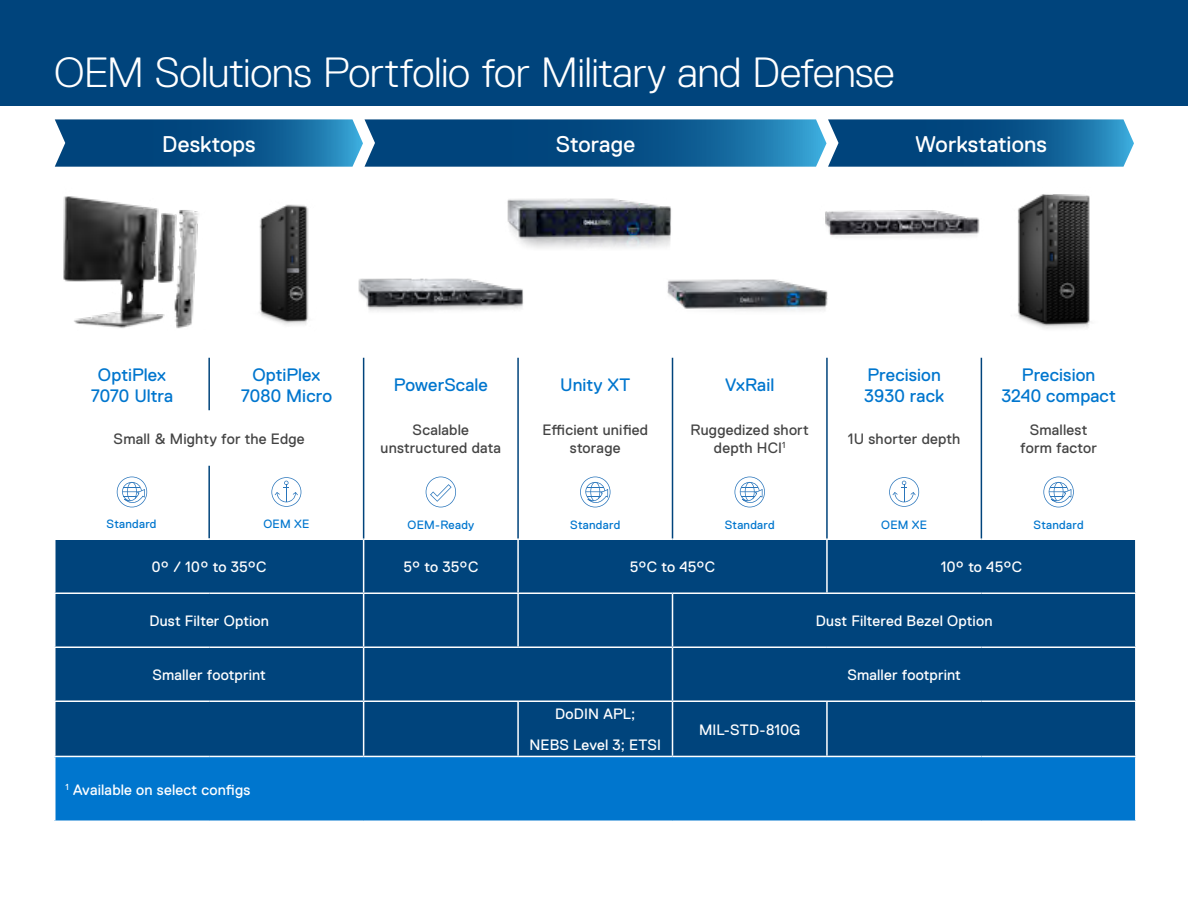
<style>
.page{position:relative;width:1188px;height:918px;background:#fff}
.page>*{position:absolute;margin:0;border:0;box-sizing:border-box;transform-origin:0 0}
.t1{font:300 42.15px "Dell Replica";letter-spacing:-.01em;color:#fff}
.t2{font:22.65px "Replica Std";letter-spacing:.005em;color:#fff}
.t3{font:18px/21px "Dell Replica";letter-spacing:.005em;color:#0076ce;text-align:center}
.t4{font:15px/31.5px "Dell Replica";letter-spacing:.01em;color:#fff;text-align:center}
.t5{font:15px/18px "Dell Replica";letter-spacing:.015em;color:#444;text-align:center}
.t6{font:12px "Dell Replica";letter-spacing:.02em;color:#0076ce}
</style>
<div class="page">
<div style="left:0;top:0;width:1188px;height:106px;background:#00447c"></div>
<svg style="left:55px;top:119px;width:1079px;height:48px;background:#165f93"></svg>
<img style="left:507px;top:198px;width:164px;height:50px">
<img style="left:358px;top:278px;width:165px;height:34px">
<img style="left:667px;top:279px;width:161px;height:32px">
<svg style="left:116px;top:358px;width:946px;height:180px"></svg>
<div style="left:56px;top:540px;width:1079px;height:216px;background:#00447c"></div>
<div style="left:55px;top:756px;width:1081px;height:65px;background:#0076ce"></div>
<hr style="left:54px;top:410px;width:155px;height:2px;background:#fff">
<hr style="left:209px;top:410px;width:154px;height:2px;background:#fff">
<hr style="left:364px;top:410px;width:153px;height:2px;background:#fff">
<hr style="left:519px;top:410px;width:153px;height:2px;background:#fff">
<hr style="left:673px;top:410px;width:153px;height:2px;background:#fff">
<hr style="left:828px;top:410px;width:153px;height:2px;background:#fff">
<hr style="left:982px;top:410px;width:155px;height:2px;background:#fff">
<hr style="left:54px;top:464px;width:155px;height:2px;background:#fff">
<hr style="left:209px;top:464px;width:154px;height:2px;background:#fff">
<hr style="left:364px;top:464px;width:153px;height:2px;background:#fff">
<hr style="left:519px;top:464px;width:153px;height:2px;background:#fff">
<hr style="left:673px;top:464px;width:153px;height:2px;background:#fff">
<hr style="left:828px;top:464px;width:153px;height:2px;background:#fff">
<hr style="left:982px;top:464px;width:155px;height:2px;background:#fff">
<hr style="left:364px;top:518px;width:153px;height:2px;background:#fff">
<hr style="left:519px;top:518px;width:153px;height:2px;background:#fff">
<hr style="left:673px;top:518px;width:153px;height:2px;background:#fff">
<hr style="left:828px;top:518px;width:153px;height:2px;background:#fff">
<hr style="left:982px;top:518px;width:155px;height:2px;background:#fff">
<hr style="left:517px;top:540px;width:2px;height:52px;background:#fff">
<hr style="left:826px;top:540px;width:2px;height:52px;background:#fff">
<hr style="left:364px;top:592px;width:154px;height:2px;background:#fff">
<hr style="left:363px;top:594px;width:1px;height:52px;background:#fff">
<hr style="left:518px;top:592px;width:155px;height:2px;background:#fff">
<hr style="left:517px;top:594px;width:2px;height:52px;background:#fff">
<hr style="left:673px;top:592px;width:154px;height:2px;background:#fff">
<hr style="left:672px;top:594px;width:1px;height:52px;background:#fff">
<hr style="left:827px;top:592px;width:154px;height:2px;background:#fff">
<hr style="left:981px;top:592px;width:156px;height:2px;background:#fff">
<hr style="left:54px;top:646px;width:155px;height:2px;background:#fff">
<hr style="left:209px;top:646px;width:155px;height:2px;background:#fff">
<hr style="left:364px;top:646px;width:154px;height:2px;background:#fff">
<hr style="left:363px;top:648px;width:1px;height:52px;background:#fff">
<hr style="left:518px;top:646px;width:155px;height:2px;background:#fff">
<hr style="left:673px;top:646px;width:154px;height:2px;background:#fff">
<hr style="left:672px;top:648px;width:1px;height:52px;background:#fff">
<hr style="left:827px;top:646px;width:154px;height:2px;background:#fff">
<hr style="left:981px;top:646px;width:156px;height:2px;background:#fff">
<hr style="left:54px;top:700px;width:155px;height:2px;background:#fff">
<hr style="left:209px;top:700px;width:155px;height:2px;background:#fff">
<hr style="left:364px;top:700px;width:154px;height:2px;background:#fff">
<hr style="left:363px;top:702px;width:1px;height:54px;background:#fff">
<hr style="left:518px;top:700px;width:155px;height:2px;background:#fff">
<hr style="left:517px;top:702px;width:2px;height:54px;background:#fff">
<hr style="left:673px;top:700px;width:154px;height:2px;background:#fff">
<hr style="left:672px;top:702px;width:1px;height:54px;background:#fff">
<hr style="left:827px;top:700px;width:154px;height:2px;background:#fff">
<hr style="left:826px;top:702px;width:2px;height:54px;background:#fff">
<hr style="left:981px;top:700px;width:156px;height:2px;background:#fff">
<hr style="left:54px;top:756px;width:155px;height:1px;background:#fff">
<hr style="left:54px;top:757px;width:2px;height:63px;background:#fff">
<hr style="left:209px;top:756px;width:155px;height:1px;background:#fff">
<hr style="left:364px;top:756px;width:154px;height:1px;background:#fff">
<hr style="left:518px;top:756px;width:155px;height:1px;background:#fff">
<hr style="left:673px;top:756px;width:154px;height:1px;background:#fff">
<hr style="left:827px;top:756px;width:154px;height:1px;background:#fff">
<hr style="left:981px;top:756px;width:156px;height:1px;background:#fff">
<hr style="left:1135px;top:757px;width:2px;height:63px;background:#fff">
<hr style="left:54px;top:820px;width:155px;height:2px;background:#fff">
<hr style="left:209px;top:820px;width:155px;height:2px;background:#fff">
<hr style="left:364px;top:820px;width:154px;height:2px;background:#fff">
<hr style="left:518px;top:820px;width:155px;height:2px;background:#fff">
<hr style="left:673px;top:820px;width:154px;height:2px;background:#fff">
<hr style="left:827px;top:820px;width:154px;height:2px;background:#fff">
<hr style="left:981px;top:820px;width:156px;height:2px;background:#fff">
<hr style="left:208px;top:358px;width:2px;height:52px;background:#00447c">
<hr style="left:363px;top:358px;width:1px;height:53px;background:#00447c">
<hr style="left:517px;top:358px;width:2px;height:53px;background:#00447c">
<hr style="left:672px;top:358px;width:1px;height:53px;background:#00447c">
<hr style="left:826px;top:358px;width:2px;height:53px;background:#00447c">
<hr style="left:981px;top:358px;width:1px;height:53px;background:#00447c">
<hr style="left:363px;top:411px;width:1px;height:54px;background:#00447c">
<hr style="left:517px;top:411px;width:2px;height:54px;background:#00447c">
<hr style="left:672px;top:411px;width:1px;height:54px;background:#00447c">
<hr style="left:826px;top:411px;width:2px;height:54px;background:#00447c">
<hr style="left:981px;top:411px;width:1px;height:54px;background:#00447c">
<hr style="left:208px;top:466px;width:2px;height:53px;background:#00447c">
<hr style="left:363px;top:465px;width:1px;height:54px;background:#00447c">
<hr style="left:517px;top:465px;width:2px;height:54px;background:#00447c">
<hr style="left:672px;top:465px;width:1px;height:54px;background:#00447c">
<hr style="left:826px;top:465px;width:2px;height:54px;background:#00447c">
<hr style="left:981px;top:465px;width:1px;height:54px;background:#00447c">
<svg style="left:517px;top:519px;width:2px;height:19px"></svg>
<svg style="left:672px;top:519px;width:1px;height:19px"></svg>
<svg style="left:826px;top:519px;width:2px;height:19px"></svg>
<svg style="left:981px;top:519px;width:1px;height:19px"></svg>
<svg style="left:208px;top:519px;width:2px;height:19px"></svg>
<hr style="left:363px;top:540px;width:1px;height:52px;background:#fff">
<hr style="left:54px;top:592px;width:155px;height:2px;background:#fff">
<hr style="left:209px;top:592px;width:155px;height:2px;background:#fff">
<svg style="left:363px;top:519px;width:1px;height:19px"></svg>
<svg style="left:117px;top:477px;width:30px;height:30px"></svg>
<svg style="left:271px;top:477px;width:30px;height:30px"></svg>
<svg style="left:426px;top:477px;width:30px;height:30px"></svg>
<svg style="left:580px;top:477px;width:30px;height:30px"></svg>
<svg style="left:735px;top:477px;width:30px;height:30px"></svg>
<svg style="left:889px;top:477px;width:30px;height:30px"></svg>
<svg style="left:1043px;top:477px;width:31px;height:30px"></svg>
<img style="left:63px;top:196px;width:136px;height:133px">
<img style="left:259px;top:204px;width:50px;height:121px">
<img style="left:825px;top:210px;width:155px;height:27px">
<img style="left:1017px;top:194px;width:73px;height:135px">
<h1 class="t1" style="left:54px;top:49px;width:842px">OEM Solutions Portfolio for Military and Defense</h1>
<h2 class="t2" style="left:162px;top:132px;width:95px">Desktops</h2>
<h2 class="t2" style="left:556px;top:132px;width:81px">Storage</h2>
<h2 class="t2" style="left:915px;top:132px;width:133px">Workstations</h2>
<p class="t3" style="left:91px;top:364px;width:84px">OptiPlex<br>7070 Ultra</p>
<p class="t3" style="left:241px;top:364px;width:93px">OptiPlex<br>7080 Micro</p>
<p class="t3" style="left:394px;top:374px;width:96px">PowerScale</p>
<p class="t3" style="left:560px;top:374px;width:72px">Unity XT</p>
<p class="t3" style="left:725px;top:374px;width:51px">VxRail</p>
<p class="t3" style="left:864px;top:364px;width:82px;text-align:left">Precision<br>3930 rack</p>
<p class="t3" style="left:1001px;top:364px;width:116px">Precision<br>3240 compact</p>
<p class="t5" style="left:114px;top:430px;width:193px">Small &amp; Mighty for the Edge</p>
<p class="t5" style="left:381px;top:421px;width:122px">Scalable unstructured data</p>
<p class="t5" style="left:542px;top:421px;width:107px">Efficient unified storage</p>
<p class="t5" style="left:690px;top:421px;width:120px">Ruggedized short depth HCI<sup>1</sup></p>
<p class="t5" style="left:848px;top:430px;width:114px">1U shorter depth</p>
<p class="t5" style="left:1020px;top:421px;width:78px">Smallest form factor</p>
<p class="t6" style="left:107px;top:518px;width:51px">Standard</p>
<p class="t6" style="left:263px;top:518px;width:47px">OEM XE</p>
<p class="t6" style="left:407px;top:518px;width:68px">OEM-Ready</p>
<p class="t6" style="left:570px;top:518px;width:51px">Standard</p>
<p class="t6" style="left:725px;top:518px;width:51px">Standard</p>
<p class="t6" style="left:881px;top:518px;width:47px">OEM XE</p>
<p class="t6" style="left:1034px;top:518px;width:51px">Standard</p>
<p class="t4" style="left:152px;top:551px;width:116px">0° / 10° to 35°C</p>
<p class="t4" style="left:403px;top:551px;width:77px">5° to 35°C</p>
<p class="t4" style="left:630px;top:551px;width:87px">5°C to 45°C</p>
<p class="t4" style="left:941px;top:551px;width:83px">10° to 45°C</p>
<p class="t4" style="left:149px;top:605px;width:121px">Dust Filter Option</p>
<p class="t4" style="left:816px;top:605px;width:178px">Dust Filtered Bezel Option</p>
<p class="t4" style="left:152px;top:659px;width:115px">Smaller footprint</p>
<p class="t4" style="left:847px;top:659px;width:115px">Smaller footprint</p>
<p class="t4" style="left:529px;top:698px;width:133px">DoDIN APL;<br>NEBS Level 3; ETSI</p>
<p class="t4" style="left:699px;top:714px;width:103px">MIL-STD-810G</p>
<p class="t4" style="left:66px;top:774px;width:186px"><sup>1</sup> Available on select configs</p>
</div>
